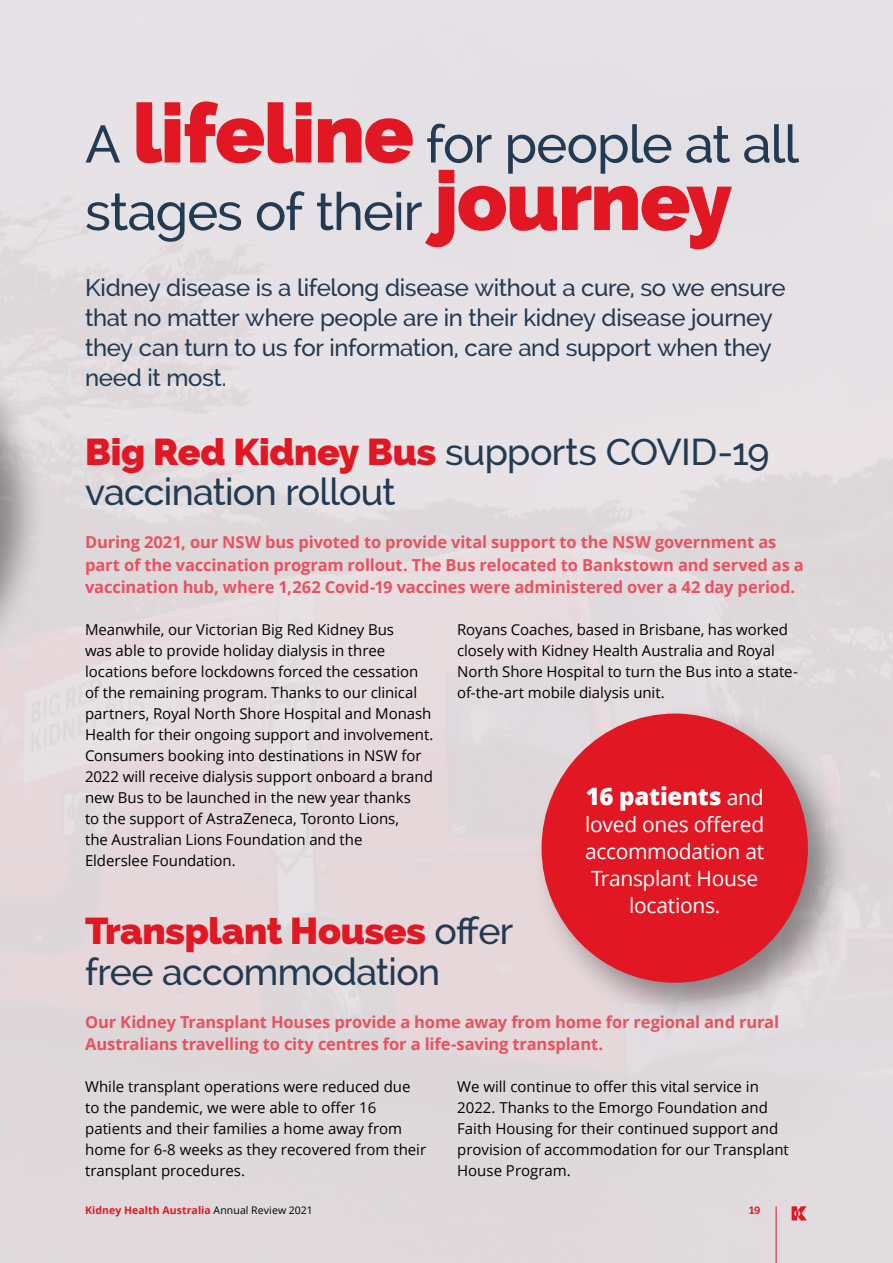
<style>
.page{position:relative;width:893px;height:1263px;background:#e5dcdf}
.page>*{position:absolute;margin:0;border:0;box-sizing:border-box;transform-origin:0 0}
.t1{font:500 52.5px/67.5px "Raleway";letter-spacing:-.02em;color:#223a52}
.t2{font:500 37.5px/40.5px "Raleway";letter-spacing:-.02em;color:#223a52}
.t3{font:500 24px/30px "Raleway";letter-spacing:-.015em;color:#223a52}
.t4{font:800 24px "Open Sans";letter-spacing:-.01em;color:#fff}
.t5{font:21px/27px "Open Sans";letter-spacing:-.015em;color:#fff;text-align:center}
.t6{font:700 16.5px/22.5px "Open Sans";letter-spacing:-.01em;color:#ea515f}
.t7{font:15px/21px "Open Sans";color:#000}
.t8{font:700 10.5px "Open Sans";letter-spacing:.01em;color:#e11723}
.t9{font:700 10.5px "Raleway";color:#e11723}
.s1{font-weight:800;font-size:82.5px;color:#e11723}
.s2{font-weight:800;color:#e11723}
.s3{font-weight:400;font-size:21px}
.s4{font-weight:400;color:#000}
</style>
<div class="page">
<svg style="left:792px;top:1206px;width:15px;height:14px"></svg>
<hr style="left:776px;top:1206px;width:1px;height:57px;background:#e11723">
<div style="left:532px;top:704px;width:322px;height:325px;background:#000;opacity:.4"></div>
<div style="left:542px;top:713px;width:266px;height:270px;background:#e11723;border-radius:50%"></div>
<div style="left:0;top:283px;width:48px;height:459px;background:#000;opacity:.4"></div>
<h1 class="t1" style="left:85px;top:110px;width:715px">A <span class="s1">lifeline</span> for people at all stages of their <span class="s1">journey</span></h1>
<h3 class="t3" style="left:85px;top:273px;width:702px">Kidney disease is a lifelong disease without a cure, so we ensure that no matter where people are in their kidney disease journey they can turn to us for information, care and support when they need it most.</h3>
<h2 class="t2" style="left:85px;top:431px;width:686px"><span class="s2">Big Red Kidney Bus</span> supports COVID-19 vaccination rollout</h2>
<p class="t6" style="left:85px;top:530px;width:720px">During 2021, our NSW bus pivoted to provide vital support to the NSW government as part of the vaccination program rollout. The Bus relocated to Bankstown and served as a vaccination hub, where 1,262 Covid-19 vaccines were administered over a 42 day period.</p>
<p class="t7" style="left:85px;top:619px;width:350px">Meanwhile, our Victorian Big Red Kidney Bus<br>was able to provide holiday dialysis in three locations before lockdowns forced the cessation of the remaining program. Thanks to our clinical partners, Royal North Shore Hospital and Monash Health for their ongoing support and involvement.<br>Consumers booking into destinations in NSW for 2022 will receive dialysis support onboard a brand new Bus to be launched in the new year thanks<br>to the support of AstraZeneca, Toronto Lions,<br>the Australian Lions Foundation and the<br>Elderslee Foundation.</p>
<p class="t7" style="left:457px;top:619px;width:342px">Royans Coaches, based in Brisbane, has worked closely with Kidney Health Australia and Royal North Shore Hospital to turn the Bus into a state&shy;of-the-art mobile dialysis unit.</p>
<h3 class="t4" style="left:586px;top:777px;width:179px">16 patients <span class="s3">and</span></h3>
<h3 class="t5" style="left:585px;top:810px;width:181px">loved ones offered accommodation at<br>Transplant House locations.</h3>
<h2 class="t2" style="left:85px;top:910px;width:430px"><span class="s2">Transplant Houses</span> offer free accommodation</h2>
<p class="t6" style="left:85px;top:1010px;width:695px">Our Kidney Transplant Houses provide a home away from home for regional and rural<br>Australians travelling to city centres for a life-saving transplant.</p>
<p class="t7" style="left:85px;top:1076px;width:343px">While transplant operations were reduced due to the pandemic, we were able to offer 16 patients and their families a home away from home for 6-8 weeks as they recovered from their transplant procedures.</p>
<p class="t7" style="left:457px;top:1076px;width:333px">We will continue to offer this vital service in 2022. Thanks to the Emorgo Foundation and Faith Housing for their continued support and provision of accommodation for our Transplant House Program.</p>
<p class="t8" style="left:85px;top:1202px;width:229px">Kidney Health Australia <span class="s4">Annual Review 2021</span></p>
<p class="t9" style="left:749px;top:1204px;width:13px">19</p>
</div>
